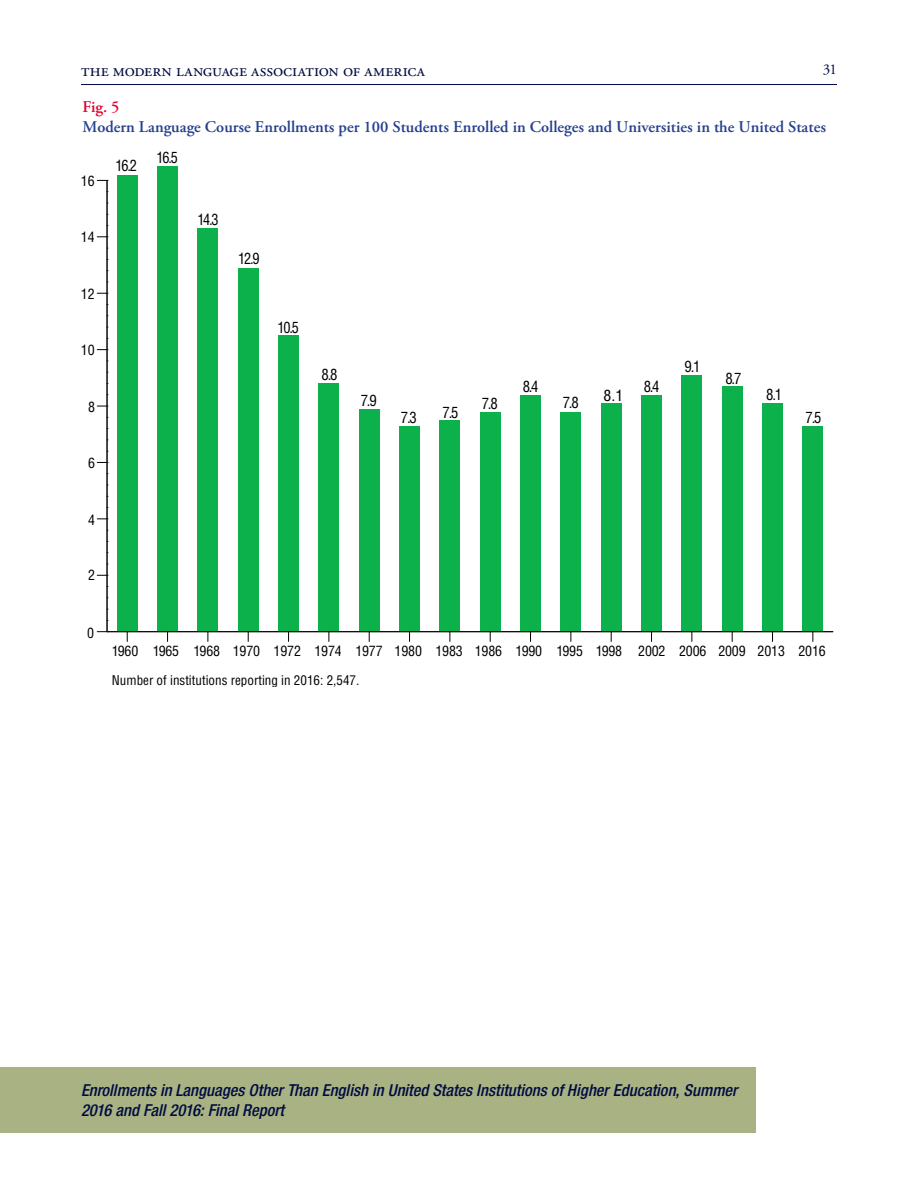
<style>
.page{position:relative;width:918px;height:1188px;background:#fff}
.page>*{position:absolute;margin:0;border:0;box-sizing:border-box;transform-origin:0 0}
.t1{font:18px "Adobe Garamond Pro";letter-spacing:-.005em;color:#000b42}
.t2{font:italic 500 condensed 16.5px/19.8px "Helvetica Neue LT Std";color:#000b42}
.t3{font:600 16.35px "Adobe Garamond Pro";color:#25408e}
.t4{font:600 16.35px "Adobe Garamond Pro";color:#e70031}
.t5{font:condensed 15.15px "Helvetica LT Std";letter-spacing:-.085em;color:#000}
.t6{font:condensed 15.15px "Helvetica LT Std";letter-spacing:-.085em;color:#000;scale:.94 1}
.t7{font:condensed 15.15px "Helvetica LT Std";letter-spacing:-.085em;color:#000;scale:1.04 1}
.t8{font:15px "Adobe Garamond Pro";color:#000b42}
.t9{font:condensed 13.95px "Helvetica LT Std";letter-spacing:-.01em;color:#000}
.t10{font:condensed 13.05px "Helvetica LT Std";color:#000}
</style>
<div class="page">
<hr style="left:81px;top:84px;width:756px;height:1px;background:#000b42">
<div style="left:0;top:1067px;width:756px;height:66px;background:#a8b282"></div>
<div style="left:117px;top:175px;width:20px;height:457px;background:#0db14b"></div>
<div style="left:157px;top:166px;width:21px;height:466px;background:#0db14b"></div>
<div style="left:198px;top:228px;width:20px;height:404px;background:#0db14b"></div>
<div style="left:238px;top:268px;width:20px;height:364px;background:#0db14b"></div>
<div style="left:278px;top:336px;width:21px;height:296px;background:#0db14b"></div>
<div style="left:319px;top:383px;width:20px;height:249px;background:#0db14b"></div>
<div style="left:359px;top:409px;width:20px;height:223px;background:#0db14b"></div>
<div style="left:399px;top:426px;width:21px;height:206px;background:#0db14b"></div>
<div style="left:440px;top:420px;width:20px;height:212px;background:#0db14b"></div>
<div style="left:480px;top:412px;width:20px;height:220px;background:#0db14b"></div>
<div style="left:520px;top:395px;width:21px;height:237px;background:#0db14b"></div>
<div style="left:561px;top:412px;width:20px;height:220px;background:#0db14b"></div>
<div style="left:601px;top:403px;width:20px;height:229px;background:#0db14b"></div>
<div style="left:641px;top:395px;width:21px;height:237px;background:#0db14b"></div>
<div style="left:682px;top:375px;width:20px;height:257px;background:#0db14b"></div>
<div style="left:722px;top:386px;width:20px;height:246px;background:#0db14b"></div>
<div style="left:762px;top:403px;width:21px;height:229px;background:#0db14b"></div>
<div style="left:803px;top:426px;width:20px;height:206px;background:#0db14b"></div>
<svg style="left:97px;top:236px;width:10px;height:2px"></svg>
<svg style="left:97px;top:518px;width:10px;height:2px"></svg>
<hr style="left:107px;top:180px;width:1px;height:452px;background:#000">
<hr style="left:107px;top:631px;width:726px;height:1px;background:#000">
<p class="t1" style="left:81px;top:60px;width:345px">the modern language association of america</p>
<p class="t8" style="left:823px;top:60px;width:16px">31</p>
<p class="t4" style="left:82px;top:97px;width:39px">Fig. 5</p>
<p class="t3" style="left:82px;top:117px;width:745px">Modern Language Course Enrollments per 100 Students Enrolled in Colleges and Universities in the United States</p>
<p class="t9" style="left:81px;top:173px;width:15px">16</p>
<p class="t9" style="left:81px;top:228px;width:15px">14</p>
<p class="t9" style="left:81px;top:285px;width:15px">12</p>
<p class="t9" style="left:81px;top:341px;width:15px">10</p>
<p class="t9" style="left:88px;top:398px;width:8px">8</p>
<p class="t9" style="left:88px;top:454px;width:8px">6</p>
<p class="t9" style="left:88px;top:511px;width:8px">4</p>
<p class="t9" style="left:88px;top:567px;width:8px">2</p>
<p class="t6" style="left:116px;top:156px;width:24px">16.2</p>
<p class="t6" style="left:156px;top:148px;width:24px">16.5</p>
<p class="t6" style="left:197px;top:210px;width:24px">14.3</p>
<p class="t6" style="left:238px;top:249px;width:24px">12.9</p>
<p class="t6" style="left:277px;top:318px;width:24px">10.5</p>
<p class="t5" style="left:322px;top:365px;width:17px">8.8</p>
<p class="t5" style="left:361px;top:391px;width:17px">7.9</p>
<p class="t5" style="left:401px;top:408px;width:17px">7.3</p>
<p class="t5" style="left:443px;top:403px;width:17px">7.5</p>
<p class="t5" style="left:482px;top:394px;width:17px">7.8</p>
<p class="t5" style="left:523px;top:377px;width:17px">8.4</p>
<p class="t5" style="left:563px;top:393px;width:17px">7.8</p>
<p class="t7" style="left:604px;top:386px;width:20px">8.1</p>
<p class="t5" style="left:644px;top:377px;width:17px">8.4</p>
<p class="t5" style="left:685px;top:357px;width:17px">9.1</p>
<p class="t5" style="left:725px;top:369px;width:17px">8.7</p>
<p class="t5" style="left:766px;top:385px;width:17px">8.1</p>
<p class="t5" style="left:806px;top:408px;width:17px">7.5</p>
<p class="t9" style="left:87px;top:624px;width:8px">0</p>
<p class="t9" style="left:112px;top:642px;width:716px">1960 1965 1968 1970 1972 1974 1977 1980 1983 1986 1990 1995 1998 2002 2006 2009 2013 2016</p>
<p class="t10" style="left:112px;top:672px;width:249px">Number of institutions reporting in 2016: 2,547.</p>
<p class="t2" style="left:81px;top:1080px;width:658px">Enrollments in Languages Other Than English in United States Institutions of Higher Education, Summer<br>2016 and Fall 2016: Final Report</p>
</div>
